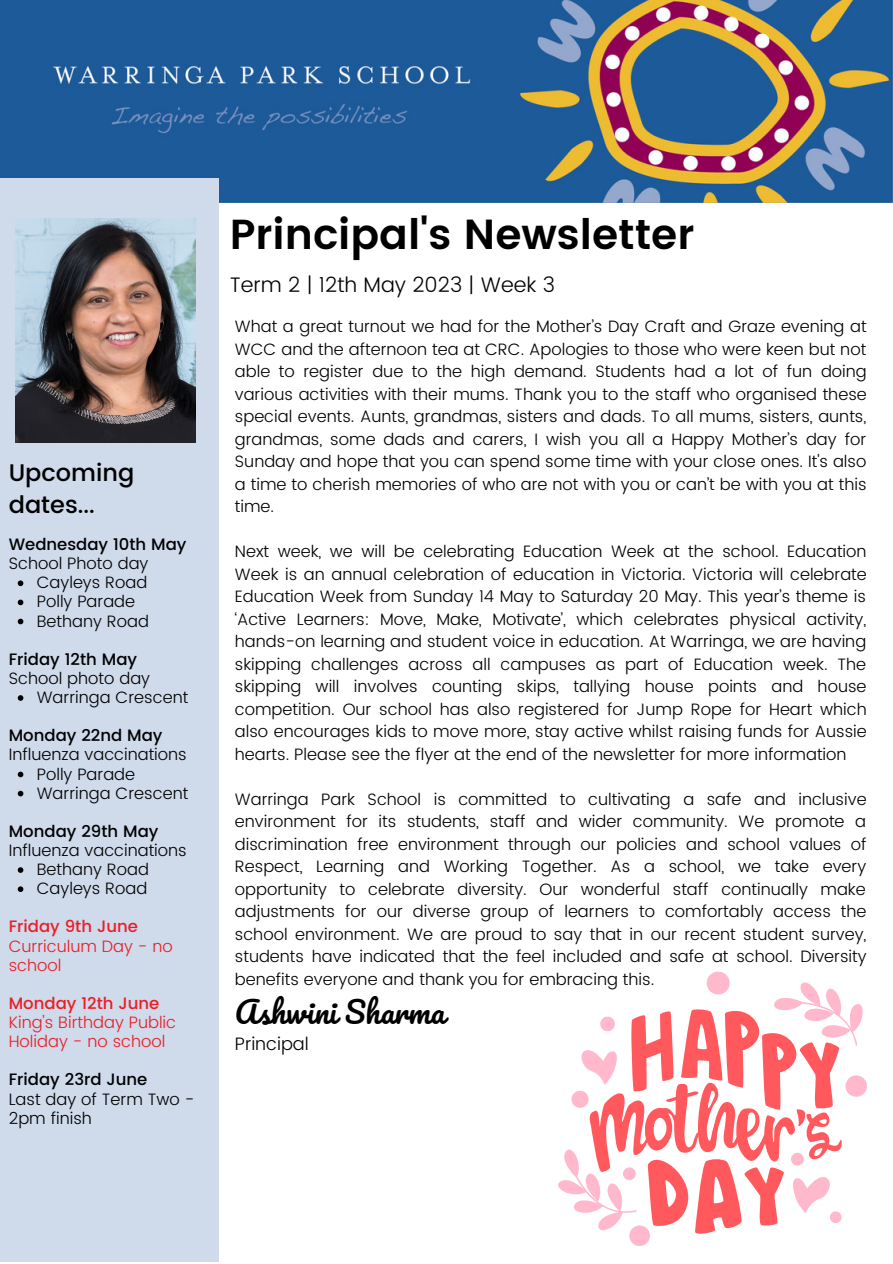
<style>
.page{position:relative;width:893px;height:1264px;background:#fff}
.page>*{position:absolute;margin:0;border:0;box-sizing:border-box;transform-origin:0 0}
.t1{font:600 42px "Poppins";color:#000}
.t2{font:30px "Pacifico";color:#000}
.t3{font:500 24px/32.5px "Poppins";color:#000}
.t4{font:300 21px "Poppins";color:#000}
.t5{font:300 18px "Poppins";color:#000}
.t6{font:300 16.5px/22.5px "Poppins";color:#000;text-align:justify}
.t7{font:500 16.5px "Poppins";color:#000}
.t8{font:300 16.5px/19px "Poppins";color:#ed1c24}
.t9{font:500 16.5px "Poppins";color:#ed1c24}
</style>
<div class="page">
<img style="left:0;top:0;width:892px;height:203px">
<div style="left:0;top:179px;width:219px;height:1083px;background:#cfdaeb"></div>
<img style="left:16px;top:218px;width:180px;height:224px">
<svg style="left:558px;top:971px;width:308px;height:274px"></svg>
<svg style="left:18px;top:580px;width:5px;height:6px"></svg>
<svg style="left:18px;top:599px;width:5px;height:6px"></svg>
<svg style="left:18px;top:618px;width:5px;height:6px"></svg>
<svg style="left:18px;top:695px;width:5px;height:5px"></svg>
<svg style="left:18px;top:771px;width:5px;height:6px"></svg>
<svg style="left:18px;top:790px;width:5px;height:6px"></svg>
<svg style="left:18px;top:867px;width:5px;height:5px"></svg>
<svg style="left:18px;top:886px;width:5px;height:6px"></svg>
<p class="t3" style="left:9px;top:456px;width:127px">Upcoming dates...</p>
<p class="t7" style="left:9px;top:535px;width:179px">Wednesday 10th May</p>
<p class="t6" style="left:9px;top:552px;width:141px">School Photo day</p>
<p class="t6" style="left:37px;top:571px;width:112px">Cayleys Road</p>
<p class="t6" style="left:37px;top:590px;width:100px">Polly Parade</p>
<p class="t6" style="left:37px;top:609px;width:114px">Bethany Road</p>
<p class="t7" style="left:9px;top:649px;width:130px">Friday 12th May</p>
<p class="t6" style="left:9px;top:667px;width:143px">School photo day</p>
<p class="t6" style="left:37px;top:686px;width:153px">Warringa Crescent</p>
<p class="t7" style="left:9px;top:726px;width:155px">Monday 22nd May</p>
<p class="t6" style="left:9px;top:743px;width:179px">Influenza vaccinations</p>
<p class="t6" style="left:37px;top:762px;width:100px">Polly Parade</p>
<p class="t6" style="left:37px;top:781px;width:153px">Warringa Crescent</p>
<p class="t7" style="left:9px;top:821px;width:151px">Monday 29th May</p>
<p class="t6" style="left:9px;top:839px;width:179px">Influenza vaccinations</p>
<p class="t6" style="left:37px;top:858px;width:114px">Bethany Road</p>
<p class="t6" style="left:37px;top:877px;width:112px">Cayleys Road</p>
<p class="t9" style="left:9px;top:917px;width:131px">Friday 9th June</p>
<p class="t8" style="left:9px;top:936px;width:166px">Curriculum Day - no school</p>
<p class="t9" style="left:9px;top:993px;width:152px">Monday 12th June</p>
<p class="t8" style="left:9px;top:1012px;width:169px">King's Birthday Public<br>Holiday - no school</p>
<p class="t7" style="left:9px;top:1070px;width:140px">Friday 23rd June</p>
<p class="t6" style="left:9px;top:1089px;width:187px;line-height:19px">Last day of Term Two -<br>2pm finish</p>
<p class="t1" style="left:230px;top:210px;width:466px">Principal's Newsletter</p>
<p class="t4" style="left:230px;top:272px;width:327px">Term 2 | 12th May 2023 | Week 3</p>
<p class="t6" style="left:235px;top:315px;width:633px">What a great turnout we had for the Mother’s Day Craft and Graze evening at WCC and the afternoon tea at CRC. Apologies to those who were keen but not able to register due to the high demand. Students had a lot of fun doing various activities with their mums. Thank you to the staff who organised these special events. Aunts, grandmas, sisters and dads. To all mums, sisters, aunts, grandmas, some dads and carers, I wish you all a Happy Mother’s day for Sunday and hope that you can spend some time with your close ones. It's also a time to cherish memories of who are not with you or can’t be with you at this time.</p>
<p class="t6" style="left:235px;top:540px;width:633px">Next week, we will be celebrating Education Week at the school. Education Week is an annual celebration of education in Victoria. Victoria will celebrate Education Week from Sunday 14 May to Saturday 20 May. This year’s theme is ‘Active Learners: Move, Make, Motivate’, which celebrates physical activity, hands-on learning and student voice in education. At Warringa, we are having skipping challenges across all campuses as part of Education week. The skipping will involves counting skips, tallying house points and house competition. Our school has also registered for Jump Rope for Heart which also encourages kids to move more, stay active whilst raising funds for Aussie hearts. Please see the flyer at the end of the newsletter for more information</p>
<p class="t6" style="left:235px;top:787px;width:633px">Warringa Park School is committed to cultivating a safe and inclusive environment for its students, staff and wider community. We promote a discrimination free environment through our policies and school values of Respect, Learning and Working Together. As a school, we take every opportunity to celebrate diversity. Our wonderful staff continually make adjustments for our diverse group of learners to comfortably access the school environment. We are proud to say that in our recent student survey, students have indicated that the feel included and safe at school. Diversity benefits everyone and thank you for embracing this.</p>
<p class="t2" style="left:235px;top:995px;width:211px">Ashwini Sharma</p>
<p class="t5" style="left:235px;top:1033px;width:75px">Principal</p>
</div>
